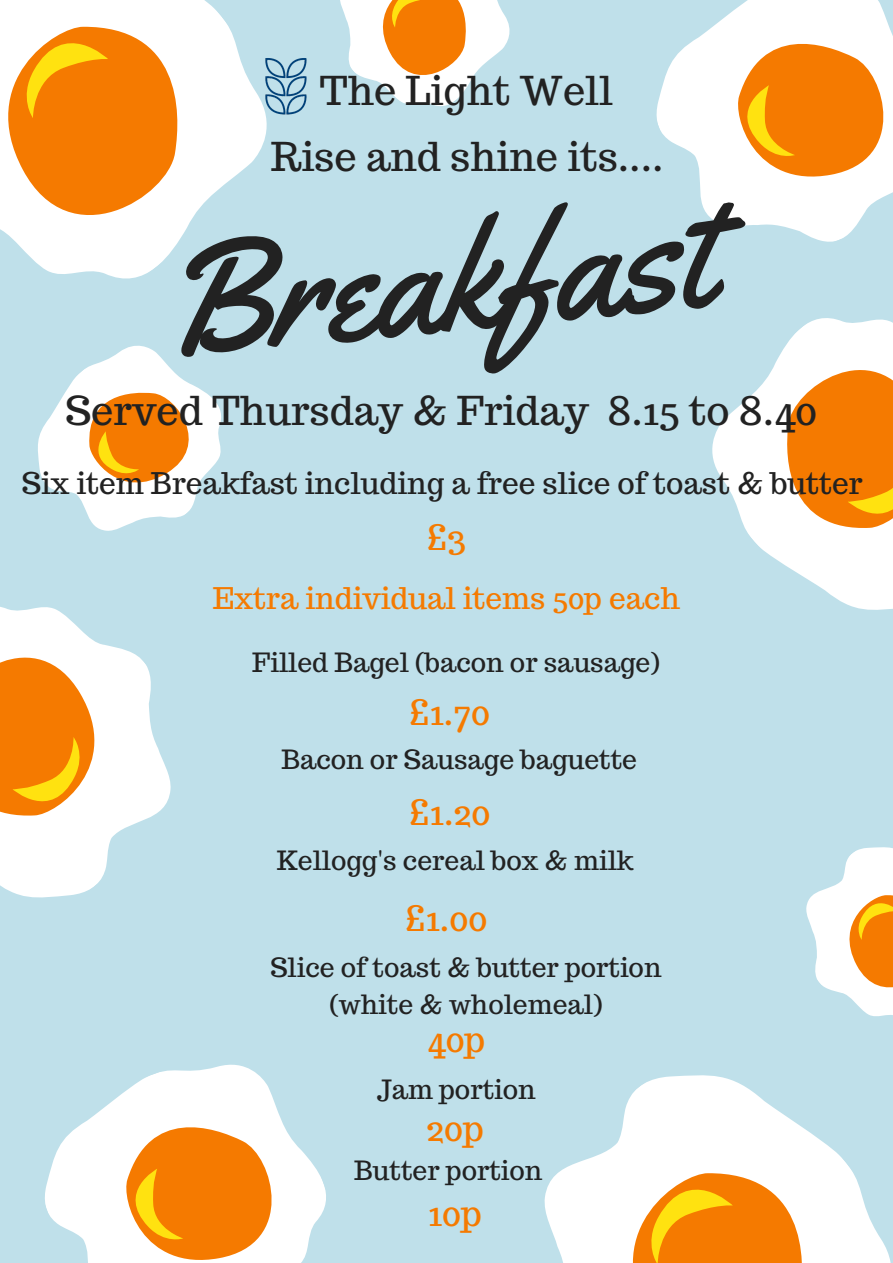
<style>
.page{position:relative;width:893px;height:1263px;background:#bfe0ea}
.page>*{position:absolute;margin:0;border:0;box-sizing:border-box;transform-origin:0 0}
.t1{font:158.93px "Yellowtail";color:#222}
.t2{font:39.75px "Trocchi";color:#222}
.t3{font:34.72px "Trocchi";color:#f57a00}
.t4{font:29.78px "Trocchi";color:#222}
.t5{font:29.78px "Trocchi";color:#f57a00}
.t6{font:26.47px/36.6px "Trocchi";color:#222;text-align:center}
</style>
<div class="page">
<svg style="left:656px;top:36px;width:208px;height:206px"></svg>
<svg style="left:701px;top:0;width:192px;height:214px"></svg>
<svg style="left:45px;top:1064px;width:281px;height:199px"></svg>
<svg style="left:90px;top:1073px;width:214px;height:190px"></svg>
<svg style="left:42px;top:118px;width:225px;height:161px"></svg>
<svg style="left:0;top:0;width:258px;height:267px;fill:#fff"></svg>
<svg style="left:0;top:11px;width:108px;height:107px"></svg>
<svg style="left:544px;top:1075px;width:347px;height:188px"></svg>
<svg style="left:573px;top:1108px;width:310px;height:155px;fill:#fff"></svg>
<svg style="left:620px;top:1157px;width:113px;height:106px"></svg>
<svg style="left:38px;top:345px;width:183px;height:186px"></svg>
<svg style="left:54px;top:350px;width:163px;height:164px"></svg>
<svg style="left:712px;top:318px;width:181px;height:292px"></svg>
<svg style="left:719px;top:326px;width:174px;height:258px"></svg>
<svg style="left:0;top:607px;width:171px;height:291px"></svg>
<svg style="left:0;top:613px;width:145px;height:259px"></svg>
<svg style="left:340px;top:0;width:170px;height:106px"></svg>
<svg style="left:806px;top:847px;width:87px;height:170px"></svg>
<img style="left:255px;top:55px;width:52px;height:63px">
<h2 class="t2" style="left:320px;top:64px;width:294px">The Light Well</h2>
<h2 class="t2" style="left:271px;top:130px;width:394px">Rise and shine its....</h2>
<h1 class="t1" style="left:149px;top:206px;width:553px;rotate:-6deg">Breakfast</h1>
<h2 class="t2" style="left:65px;top:384px;width:753px">Served Thursday &amp; Friday 8.15 to 8.40</h2>
<p class="t4" style="left:22px;top:463px;width:842px">Six item Breakfast including a free slice of toast &amp; butter</p>
<h3 class="t3" style="left:426px;top:515px;width:41px">£3</h3>
<p class="t5" style="left:213px;top:579px;width:469px">Extra individual items 50p each</p>
<p class="t6" style="left:252px;top:644px;width:409px">Filled Bagel (bacon or sausage)</p>
<h3 class="t3" style="left:409px;top:690px;width:83px">£1.70</h3>
<p class="t6" style="left:281px;top:741px;width:357px">Bacon or Sausage baguette</p>
<h3 class="t3" style="left:409px;top:790px;width:83px">£1.20</h3>
<p class="t6" style="left:277px;top:842px;width:358px">Kellogg's cereal box &amp; milk</p>
<h3 class="t3" style="left:405px;top:895px;width:84px">£1.00</h3>
<p class="t6" style="left:270px;top:949px;width:393px">Slice of toast &amp; butter portion (white &amp; wholemeal)</p>
<h3 class="t3" style="left:427px;top:1017px;width:60px">40p</h3>
<p class="t6" style="left:377px;top:1070px;width:161px">Jam portion</p>
<h3 class="t3" style="left:426px;top:1105px;width:59px">20p</h3>
<p class="t6" style="left:354px;top:1152px;width:190px">Butter portion</p>
<h3 class="t3" style="left:428px;top:1190px;width:55px">10p</h3>
</div>
